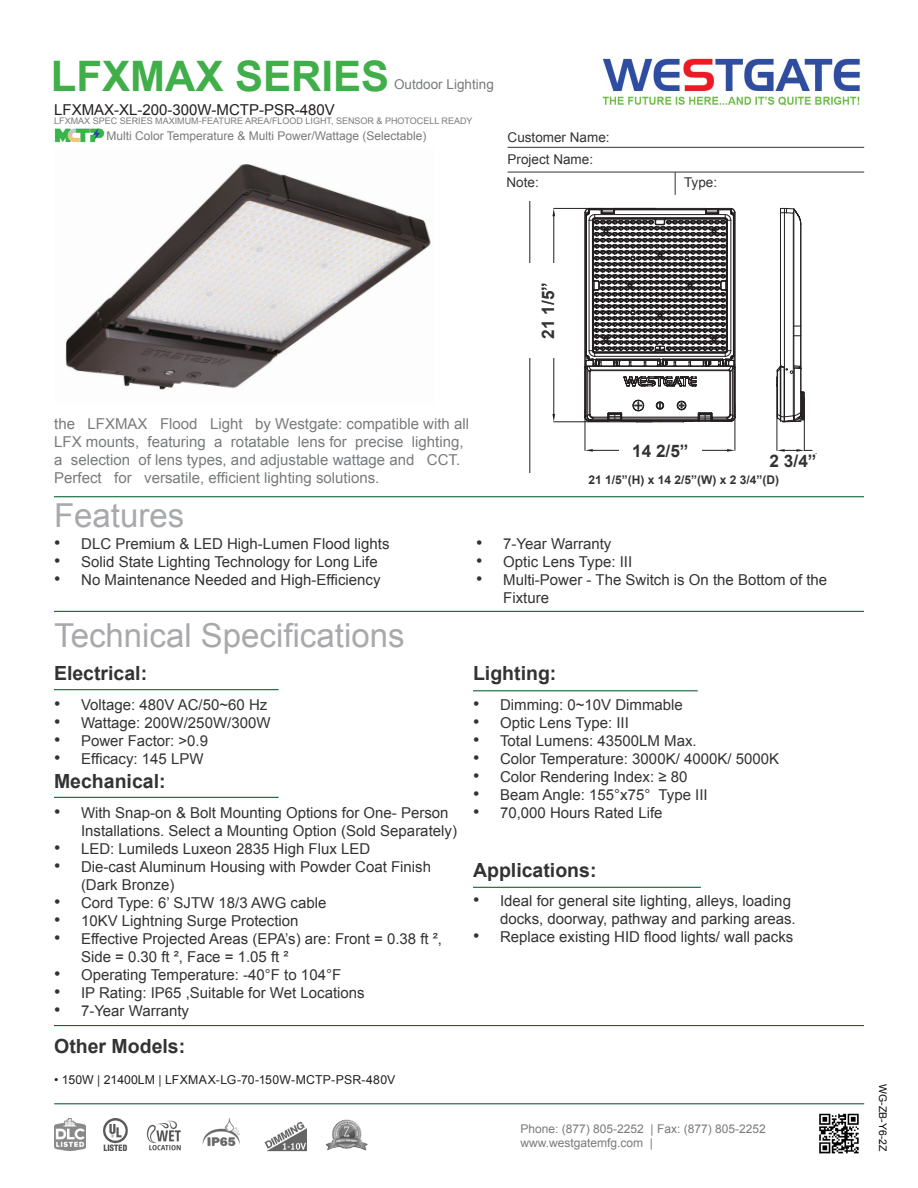
<style>
.page{position:relative;width:918px;height:1188px;background:#fff}
.page>*{position:absolute;margin:0;border:0;box-sizing:border-box;transform-origin:0 0}
.t1{font:700 42px "Arial";color:#40ae49}
.t2{font:33px "Arial";color:#a8a9ad}
.t3{font:700 19.5px "Arial";color:#333}
.t4{font:700 17.25px "Arial";color:#333}
.t5{font:15px/18px "Arial";color:#333}
.t6{font:15px "Arial";color:#323332}
.t7{font:15px/18px "Arial";color:#787a7d}
.t8{font:15px "Arial";color:#231f20}
.t9{font:13.5px "Arial";color:#333}
.t10{font:13.5px "Arial";color:#787a7d}
.t11{font:12.3px "Arial";letter-spacing:.005em;color:#231f20}
.t12{font:12px "Arial";color:#787a7d}
.t13{font:700 12px "Arial";color:#333}
.t14{font:10.5px "Arial";color:#040503}
.t15{font:9px "Arial";color:#787a7d}
.s1{font-size:18px}
.s2{color:#333}
</style>
<div class="page">
<img style="left:65px;top:164px;width:366px;height:226px">
<hr style="left:54px;top:496px;width:810px;height:1px;background:#0d6736">
<hr style="left:508px;top:147px;width:356px;height:1px;background:#333">
<svg style="left:675px;top:173px;width:1px;height:22px"></svg>
<hr style="left:508px;top:172px;width:356px;height:1px;background:#333">
<hr style="left:54px;top:611px;width:810px;height:1px;background:#0d6736">
<hr style="left:54px;top:689px;width:225px;height:1px;background:#0d6736">
<hr style="left:54px;top:797px;width:225px;height:1px;background:#0d6736">
<hr style="left:473px;top:887px;width:228px;height:1px;background:#0d6736">
<img style="left:602px;top:58px;width:258px;height:48px">
<hr style="left:473px;top:690px;width:225px;height:1px;background:#0d6736">
<hr style="left:54px;top:1103px;width:810px;height:1px;background:#0d6736">
<hr style="left:54px;top:1025px;width:810px;height:1px;background:#0d6736">
<svg style="left:529px;top:201px;width:287px;height:271px"></svg>
<hr style="left:530px;top:201px;width:1px;height:271px;background:#231f20">
<div style="left:752px;top:454px;width:82px;height:20px;background:#fff"></div>
<div style="left:619px;top:424px;width:83px;height:46px;background:#fff"></div>
<div style="left:521px;top:263px;width:57px;height:95px;background:#fff"></div>
<img style="left:819px;top:1113px;width:40px;height:41px">
<img style="left:54px;top:127px;width:51px;height:16px">
<img style="left:264px;top:1121px;width:43px;height:31px">
<img style="left:326px;top:1119px;width:42px;height:32px">
<img style="left:103px;top:1119px;width:25px;height:32px">
<img style="left:146px;top:1120px;width:35px;height:31px">
<img style="left:202px;top:1118px;width:38px;height:29px">
<img style="left:54px;top:1119px;width:32px;height:32px">
<p class="t1" style="left:51px;top:48px;width:340px">LFXMAX SERIES</p>
<p class="t10" style="left:394px;top:75px;width:101px">Outdoor Lighting</p>
<p class="t15" style="left:54px;top:115px;width:420px">LFXMAX SPEC SERIES MAXIMUM-FEATURE AREA/FLOOD LIGHT, SENSOR &amp; PHOTOCELL READY</p>
<p class="t8" style="left:54px;top:100px;width:282px">LFXMAX-XL-200-300W-MCTP-PSR-480V</p>
<p class="t12" style="left:106px;top:128px;width:322px">Multi Color Temperature &amp; Multi Power/Wattage (Selectable)</p>
<p class="t9" style="left:508px;top:128px;width:104px">Customer Name:</p>
<p class="t9" style="left:508px;top:150px;width:87px">Project Name:</p>
<p class="t9" style="left:507px;top:173px;width:34px">Note:</p>
<p class="t9" style="left:684px;top:173px;width:35px">Type:</p>
<p class="t7" style="left:54px;top:415px;width:416px">the LFXMAX Flood Light by Westgate: compatible with all LFX mounts, featuring a rotatable lens for precise lighting, a selection of lens types, and adjustable wattage and CCT.<br>Perfect for versatile, efficient lighting solutions.</p>
<p class="t2" style="left:54px;top:494px;width:132px">Features</p>
<p class="t4" style="left:537px;top:339px;width:58px;rotate:-90deg">21 1/5”</p>
<p class="t4" style="left:632px;top:439px;width:58px">14 2/5”</p>
<p class="t4" style="left:770px;top:449px;width:48px">2 3/4”</p>
<p class="t13" style="left:588px;top:472px;width:192px">21 1/5”(H) x 14 2/5”(W) x 2 3/4”(D)</p>
<p class="t5" style="left:54px;top:535px;width:337px"><span class="s1">•</span> DLC Premium &amp; LED High-Lumen Flood lights</p>
<p class="t5" style="left:54px;top:553px;width:325px"><span class="s1">•</span> Solid State Lighting Technology for Long Life</p>
<p class="t5" style="left:54px;top:571px;width:328px"><span class="s1">•</span> No Maintenance Needed and High-Efficiency</p>
<p class="t2" style="left:54px;top:613px;width:352px">Technical Specifications</p>
<p class="t3" style="left:54px;top:661px;width:95px">Electrical:</p>
<p class="t5" style="left:54px;top:696px;width:215px"><span class="s1">•</span> Voltage: 480V AC/50~60 Hz</p>
<p class="t5" style="left:54px;top:714px;width:218px"><span class="s1">•</span> Wattage: 200W/250W/300W</p>
<p class="t6" style="left:54px;top:731px;width:156px"><span class="s1">•</span> Power Factor: &gt;0.9</p>
<p class="t6" style="left:54px;top:749px;width:151px"><span class="s1">•</span> Efficacy: 145 LPW</p>
<p class="t3" style="left:54px;top:769px;width:113px">Mechanical:</p>
<p class="t5" style="left:81px;top:803px;width:378px;text-indent:-27px"><span class="s1">•</span> With Snap-on &amp; Bolt Mounting Options for One- Person<br>Installations. Select a Mounting Option (Sold Separately)</p>
<p class="t6" style="left:54px;top:838px;width:318px"><span class="s1">•</span> LED: Lumileds Luxeon 2835 High Flux LED</p>
<p class="t5" style="left:81px;top:857px;width:352px;text-indent:-27px"><span class="s1">•</span> Die-cast Aluminum Housing with Powder Coat Finish (Dark Bronze)</p>
<p class="t6" style="left:54px;top:892px;width:274px"><span class="s1">•</span> Cord Type: 6’ SJTW 18/3 AWG cable</p>
<p class="t5" style="left:54px;top:911px;width:246px"><span class="s1">•</span> 10KV Lightning Surge Protection</p>
<p class="t5" style="left:81px;top:929px;width:363px;text-indent:-27px"><span class="s1">•</span> Effective Projected Areas (EPA’s) are: Front = 0.38 ft ²,<br>Side = 0.30 ft ², Face = 1.05 ft ²</p>
<p class="t5" style="left:54px;top:965px;width:289px"><span class="s1">•</span> Operating Temperature: -40°F to 104°F</p>
<p class="t5" style="left:54px;top:983px;width:312px"><span class="s1">•</span> IP Rating: IP65 ,Suitable for Wet Locations</p>
<p class="t5" style="left:54px;top:1001px;width:137px"><span class="s1">•</span> 7-Year Warranty</p>
<p class="t3" style="left:54px;top:1034px;width:133px">Other Models:</p>
<p class="t11" style="left:54px;top:1071px;width:343px">• 150W <span class="s2">|</span> 21400LM <span class="s2">|</span> LFXMAX-LG-70-150W-MCTP-PSR-480V</p>
<p class="t5" style="left:476px;top:535px;width:137px"><span class="s1">•</span> 7-Year Warranty</p>
<p class="t6" style="left:476px;top:552px;width:157px"><span class="s1">•</span> Optic Lens Type: III</p>
<p class="t5" style="left:503px;top:571px;width:326px;text-indent:-27px"><span class="s1">•</span> Multi-Power - The Switch is On the Bottom of the<br>Fixture</p>
<p class="t3" style="left:473px;top:661px;width:85px">Lighting:</p>
<p class="t6" style="left:473px;top:695px;width:211px"><span class="s1">•</span> Dimming: 0~10V Dimmable</p>
<p class="t6" style="left:473px;top:713px;width:157px"><span class="s1">•</span> Optic Lens Type: III</p>
<p class="t6" style="left:473px;top:731px;width:225px"><span class="s1">•</span> Total Lumens: 43500LM Max.</p>
<p class="t6" style="left:473px;top:749px;width:308px"><span class="s1">•</span> Color Temperature: 3000K/ 4000K/ 5000K</p>
<p class="t6" style="left:473px;top:767px;width:216px"><span class="s1">•</span> Color Rendering Index: ≥ 80</p>
<p class="t6" style="left:473px;top:785px;width:236px"><span class="s1">•</span> Beam Angle: 155°x75° Type III</p>
<p class="t5" style="left:473px;top:804px;width:191px"><span class="s1">•</span> 70,000 Hours Rated Life</p>
<p class="t3" style="left:473px;top:857px;width:125px">Applications:</p>
<p class="t5" style="left:500px;top:891px;width:297px;text-indent:-27px"><span class="s1">•</span> Ideal for general site lighting, alleys, loading docks, doorway, pathway and parking areas.</p>
<p class="t5" style="left:473px;top:927px;width:322px"><span class="s1">•</span> Replace existing HID flood lights/ wall packs</p>
<p class="t12" style="left:520px;top:1121px;width:247px">Phone: (877) 805-2252 | Fax: (877) 805-2252</p>
<p class="t12" style="left:520px;top:1135px;width:134px">www.westgatemfg.com |</p>
<p class="t14" style="left:890px;top:1084px;width:69px;rotate:90deg">WG-ZB-Y6-2Z</p>
</div>
